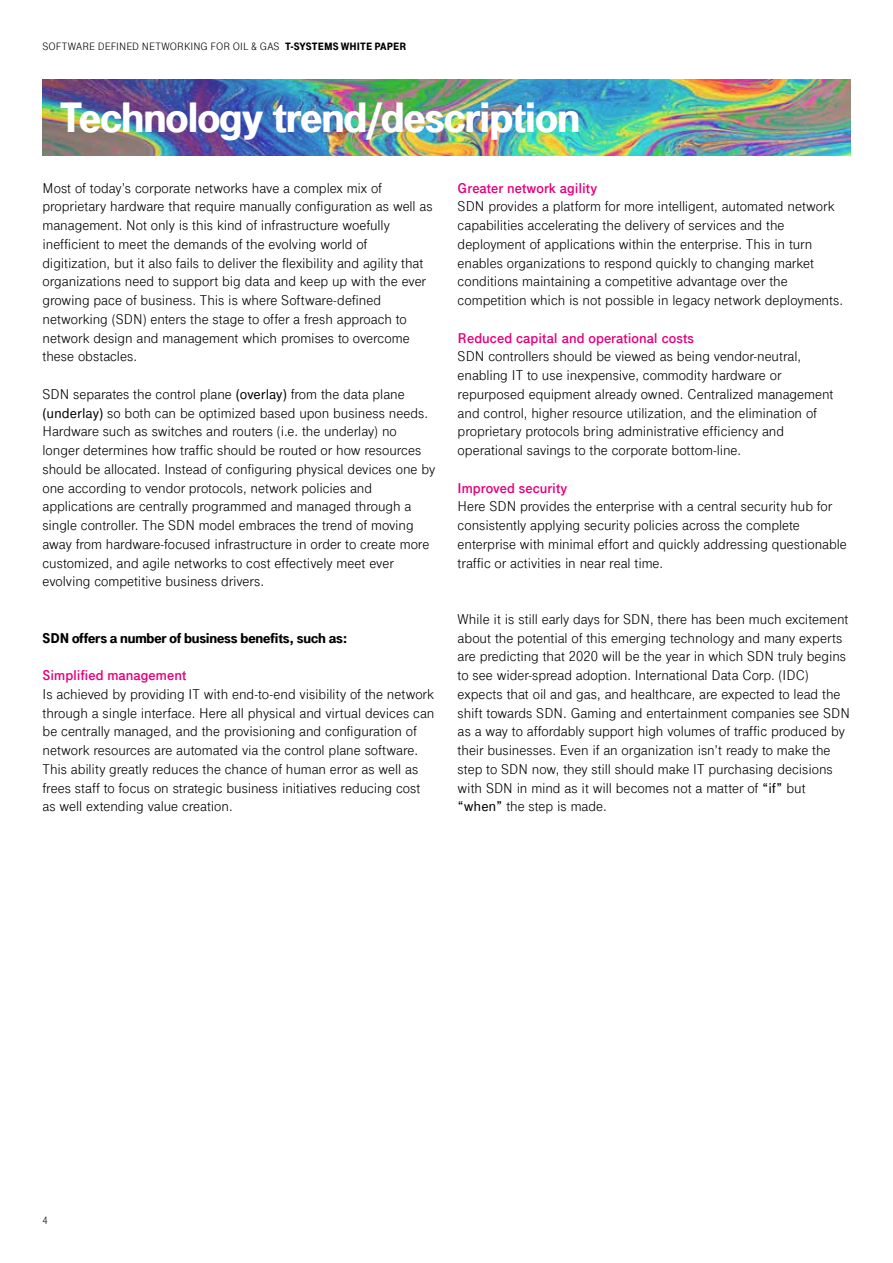
<style>
.page{position:relative;width:893px;height:1263px;background:#fff}
.page>*{position:absolute;margin:0;border:0;box-sizing:border-box;transform-origin:0 0}
.t1{font:900 45px "Tele Grotesk Next";letter-spacing:-.02em;color:#fff}
.t2{font:15px/18.8px "Tele Grotesk Next";color:#000}
.t3{font:700 15px "Tele Grotesk Next";color:#e6007d}
.t4{font:900 15px "Tele Grotesk Next";letter-spacing:-.01em;color:#000}
.t5{font:11.25px "Tele Grotesk Next";letter-spacing:.005em;color:#000}
.s1{font-weight:900}
.s2{font-weight:500}
</style>
<div class="page">
<img style="left:43px;top:80px;width:807px;height:75px">
<p class="t5" style="left:43px;top:40px;width:365px">SOFTWARE DEFINED NETWORKING FOR OIL &amp; GAS <span class="s1">T-SYSTEMS WHITE PAPER</span></p>
<h1 class="t1" style="left:60px;top:92px;width:522px">Technology trend/description</h1>
<p class="t2" style="left:43px;top:178px;width:392px">Most of today’s corporate networks have a complex mix of proprietary hardware that require manually configuration as well as management. Not only is this kind of infrastructure woefully inefficient to meet the demands of the evolving world of digitization, but it also fails to deliver the flexibility and agility that organizations need to support big data and keep up with the ever growing pace of business. This is where Software-defined networking (SDN) enters the stage to offer a fresh approach to network design and management which promises to overcome these obstacles.</p>
<p class="t2" style="left:43px;top:385px;width:394px">SDN separates the control plane <span class="s2">(overlay)</span> from the data plane <span class="s2">(underlay)</span> so both can be optimized based upon business needs.<br>Hardware such as switches and routers (i.e. the underlay) no longer determines how traffic should be routed or how resources should be allocated. Instead of configuring physical devices one by one according to vendor protocols, network policies and applications are centrally programmed and managed through a single controller. The SDN model embraces the trend of moving away from hardware-focused infrastructure in order to create more customized, and agile networks to cost effectively meet ever evolving competitive business drivers.</p>
<p class="t4" style="left:43px;top:629px;width:306px">SDN offers a number of business benefits, such as:</p>
<p class="t3" style="left:43px;top:667px;width:145px">Simplified management</p>
<p class="t2" style="left:43px;top:685px;width:393px">Is achieved by providing IT with end-to-end visibility of the network through a single interface. Here all physical and virtual devices can be centrally managed, and the provisioning and configuration of network resources are automated via the control plane software.<br>This ability greatly reduces the chance of human error as well as frees staff to focus on strategic business initiatives reducing cost as well extending value creation.</p>
<p class="t3" style="left:458px;top:179px;width:141px">Greater network agility</p>
<p class="t2" style="left:458px;top:197px;width:387px">SDN provides a platform for more intelligent, automated network capabilities accelerating the delivery of services and the deployment of applications within the enterprise. This in turn enables organizations to respond quickly to changing market conditions maintaining a competitive advantage over the competition which is not possible in legacy network deployments.</p>
<p class="t3" style="left:458px;top:329px;width:238px">Reduced capital and operational costs</p>
<p class="t2" style="left:458px;top:347px;width:377px">SDN controllers should be viewed as being vendor-neutral, enabling IT to use inexpensive, commodity hardware or repurposed equipment already owned. Centralized management and control, higher resource utilization, and the elimination of proprietary protocols bring administrative efficiency and operational savings to the corporate bottom-line.</p>
<p class="t3" style="left:458px;top:479px;width:111px">Improved security</p>
<p class="t2" style="left:458px;top:497px;width:391px">Here SDN provides the enterprise with a central security hub for consistently applying security policies across the complete enterprise with minimal effort and quickly addressing questionable traffic or activities in near real time.</p>
<p class="t2" style="left:458px;top:610px;width:394px">While it is still early days for SDN, there has been much excitement about the potential of this emerging technology and many experts are predicting that 2020 will be the year in which SDN truly begins to see wider-spread adoption. International Data Corp. (IDC) expects that oil and gas, and healthcare, are expected to lead the shift towards SDN. Gaming and entertainment companies see SDN as a way to affordably support high volumes of traffic produced by their businesses. Even if an organization isn’t ready to make the step to SDN now, they still should make IT purchasing decisions with SDN in mind as it will becomes not a matter of <span class="s2">“if”</span> but <span class="s2">“when”</span> the step is made.</p>
<p class="t5" style="left:43px;top:1214px;width:7px">4</p>
</div>
